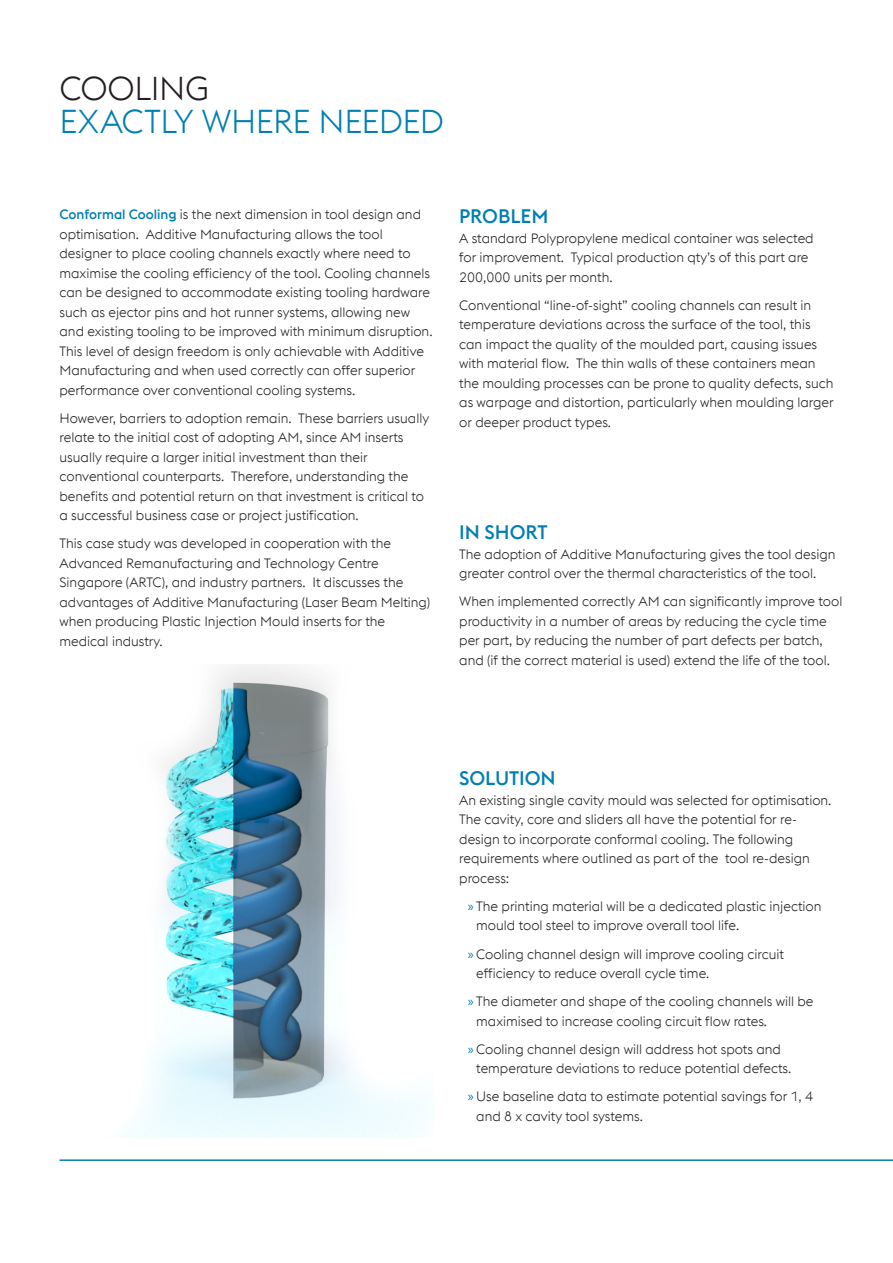
<style>
.page{position:relative;width:893px;height:1263px;background:#fff}
.page>*{position:absolute;margin:0;border:0;box-sizing:border-box;transform-origin:0 0}
.t1{font:300 33px "voestalpine";letter-spacing:-.015em;color:#007fb1}
.t2{font:300 33px "voestalpine";letter-spacing:-.01em;color:#231f20}
.t3{font:500 19.5px "voestalpine";color:#007fb1}
.Fließtext_Linksbündi{font:300 13.5px/19.5px "voestalpine";color:#231f20}
.s1{font-weight:500;color:#007fb1}
.s2{font-family:"Myriad Pro";font-weight:400;font-size:14.25px;color:#007fb1}
</style>
<div class="page">
<hr style="left:60px;top:1159px;width:833px;height:2px;background:#007fb1">
<img style="left:134px;top:664px;width:294px;height:474px">
<p class="t2" style="left:60px;top:69px;width:151px">COOLING</p>
<p class="t1" style="left:60px;top:102px;width:386px">EXACTLY WHERE NEEDED</p>
<p class="Fließtext_Linksbündi" style="left:60px;top:205px;width:374px"><span class="s1">Conformal Cooling</span> is the next dimension in tool design and optimisation. Additive Manufacturing allows the tool designer to place cooling channels exactly where need to maximise the cooling efficiency of the tool. Cooling channels can be designed to accommodate existing tooling hardware such as ejector pins and hot runner systems, allowing new and existing tooling to be improved with minimum disruption.<br>This level of design freedom is only achievable with Additive Manufacturing and when used correctly can offer superior performance over conventional cooling systems.</p>
<p class="Fließtext_Linksbündi" style="left:60px;top:408px;width:371px">However, barriers to adoption remain. These barriers usually relate to the initial cost of adopting AM, since AM inserts usually require a larger initial investment than their conventional counterparts. Therefore, understanding the benefits and potential return on that investment is critical to a successful business case or project justification.</p>
<p class="Fließtext_Linksbündi" style="left:60px;top:534px;width:372px">This case study was developed in cooperation with the Advanced Remanufacturing and Technology Centre Singapore (ARTC), and industry partners. It discusses the advantages of Additive Manufacturing (Laser Beam Melting) when producing Plastic Injection Mould inserts for the medical industry.</p>
<p class="t3" style="left:459px;top:205px;width:91px">PROBLEM</p>
<p class="Fließtext_Linksbündi" style="left:459px;top:228px;width:356px">A standard Polypropylene medical container was selected for improvement. Typical production qty’s of this part are<br>200,000 units per month.</p>
<p class="Fließtext_Linksbündi" style="left:459px;top:295px;width:376px">Conventional “line-of-sight” cooling channels can result in temperature deviations across the surface of the tool, this can impact the quality of the moulded part, causing issues with material flow. The thin walls of these containers mean the moulding processes can be prone to quality defects, such as warpage and distortion, particularly when moulding larger or deeper product types.</p>
<p class="t3" style="left:459px;top:520px;width:90px">IN SHORT</p>
<p class="Fließtext_Linksbündi" style="left:459px;top:544px;width:378px">The adoption of Additive Manufacturing gives the tool design greater control over the thermal characteristics of the tool.</p>
<p class="Fließtext_Linksbündi" style="left:459px;top:592px;width:385px">When implemented correctly AM can significantly improve tool productivity in a number of areas by reducing the cycle time per part, by reducing the number of part defects per batch, and (if the correct material is used) extend the life of the tool.</p>
<p class="t3" style="left:459px;top:767px;width:98px">SOLUTION</p>
<p class="Fließtext_Linksbündi" style="left:459px;top:790px;width:374px">An existing single cavity mould was selected for optimisation.<br>The cavity, core and sliders all have the potential for re&shy;design to incorporate conformal cooling. The following requirements where outlined as part of the tool re-design process:</p>
<p class="Fließtext_Linksbündi" style="left:476px;top:896px;width:347px;text-indent:-9px"><span class="s2">»</span> The printing material will be a dedicated plastic injection mould tool steel to improve overall tool life.</p>
<p class="Fließtext_Linksbündi" style="left:476px;top:944px;width:309px;text-indent:-9px"><span class="s2">»</span> Cooling channel design will improve cooling circuit efficiency to reduce overall cycle time.</p>
<p class="Fließtext_Linksbündi" style="left:476px;top:991px;width:339px;text-indent:-9px"><span class="s2">»</span> The diameter and shape of the cooling channels will be maximised to increase cooling circuit flow rates.</p>
<p class="Fließtext_Linksbündi" style="left:476px;top:1039px;width:317px;text-indent:-9px"><span class="s2">»</span> Cooling channel design will address hot spots and temperature deviations to reduce potential defects.</p>
<p class="Fließtext_Linksbündi" style="left:476px;top:1086px;width:338px;text-indent:-9px"><span class="s2">»</span> Use baseline data to estimate potential savings for 1, 4 and 8 x cavity tool systems.</p>
</div>
